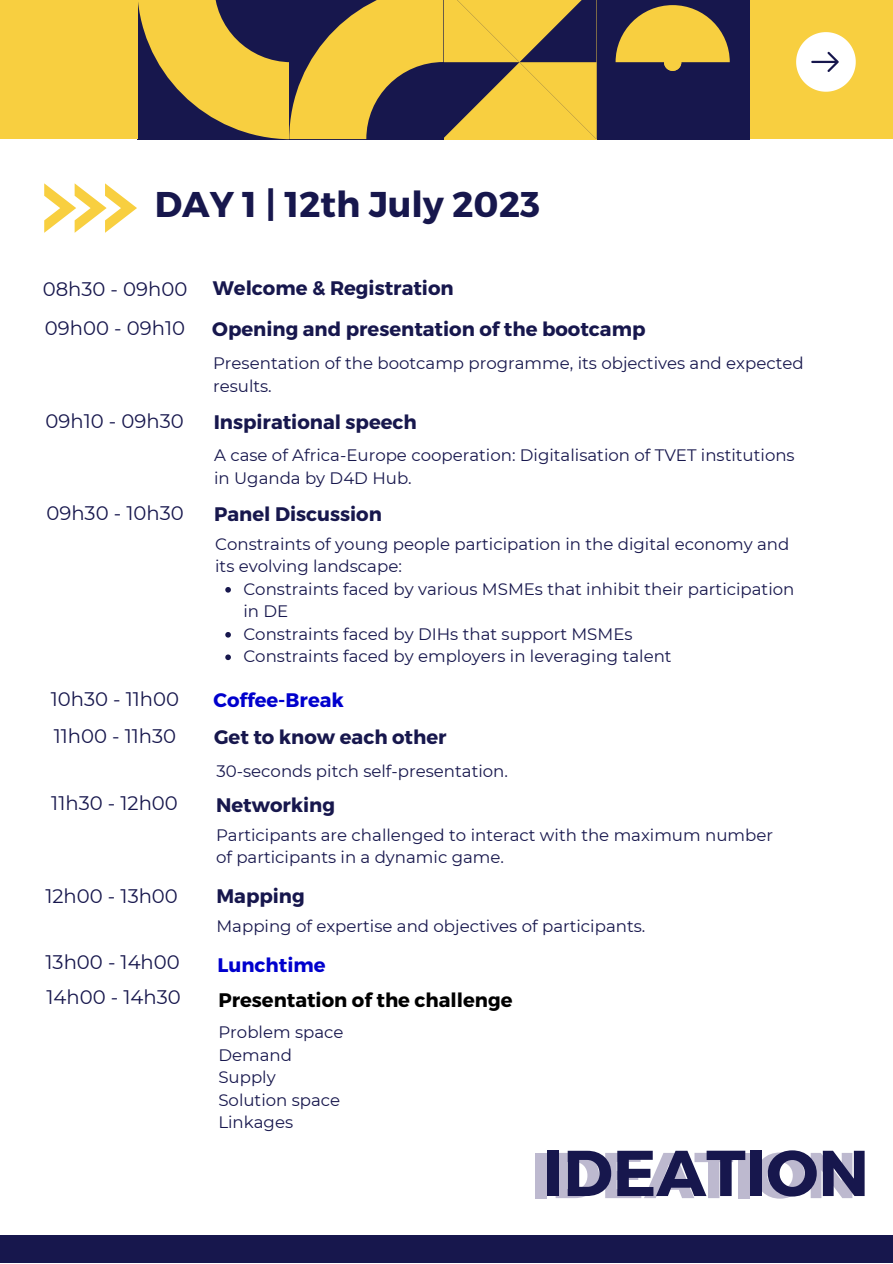
<style>
.page{position:relative;width:893px;height:1264px;background:#fff}
.page>*{position:absolute;margin:0;border:0;box-sizing:border-box;transform-origin:0 0}
.t1{font:700 64.65px "Montserrat";letter-spacing:-.19em;color:#120052}
.t2{font:700 35.7px "Montserrat";color:#17174d}
.t3{font:700 19.65px "Montserrat";color:#17174d}
.t4{font:19.65px "Montserrat";color:#17174d}
.t5{font:700 19.65px "Montserrat";color:#000}
.t6{font:700 19.65px "Montserrat";color:#0000cd}
.t7{font:16.65px/22.5px "Montserrat";color:#17174d}
.s1{color:#17174d}
</style>
<div class="page">
<div style="left:749px;top:0;width:143px;height:139px;background:#f8cf40"></div>
<svg style="left:796px;top:32px;width:59px;height:60px"></svg>
<div style="left:595px;top:0;width:154px;height:139px;background:#17174d"></div>
<svg style="left:615px;top:5px;width:114px;height:66px"></svg>
<svg style="left:137px;top:0;width:459px;height:139px;background:#a98e44"></svg>
<div style="left:0;top:0;width:137px;height:139px;background:#f8cf40"></div>
<svg style="left:44px;top:183px;width:93px;height:50px"></svg>
<div style="left:0;top:1234px;width:892px;height:28px;background:#17174d"></div>
<svg style="left:225px;top:587px;width:6px;height:5px"></svg>
<svg style="left:225px;top:632px;width:6px;height:5px"></svg>
<svg style="left:225px;top:654px;width:6px;height:6px"></svg>
<p class="t2" style="left:155px;top:181px;width:387px">DAY 1 | 12th July 2023</p>
<p class="t4" style="left:43px;top:277px;width:146px">08h30 - 09h00</p>
<p class="t3" style="left:213px;top:275px;width:242px">Welcome &amp; Registration</p>
<p class="t4" style="left:45px;top:316px;width:142px">09h00 - 09h10</p>
<p class="t3" style="left:212px;top:316px;width:434px">Opening and presentation of the bootcamp</p>
<p class="t7" style="left:213px;top:352px;width:592px">Presentation of the bootcamp programme, its objectives and expected results.</p>
<p class="t4" style="left:46px;top:409px;width:140px">09h10 - 09h30</p>
<p class="t3" style="left:214px;top:409px;width:205px">Inspirational speech</p>
<p class="t7" style="left:214px;top:444px;width:582px">A case of Africa-Europe cooperation: Digitalisation of TVET institutions in Uganda by D4D Hub.</p>
<p class="t4" style="left:46px;top:501px;width:139px">09h30 - 10h30</p>
<p class="t3" style="left:214px;top:501px;width:169px">Panel Discussion</p>
<p class="t7" style="left:215px;top:532px;width:575px">Constraints of young people participation in the digital economy and its evolving landscape:</p>
<p class="t7" style="left:243px;top:577px;width:552px">Constraints faced by various MSMEs that inhibit their participation in DE</p>
<p class="t7" style="left:243px;top:622px;width:390px">Constraints faced by DIHs that support MSMEs</p>
<p class="t7" style="left:243px;top:645px;width:430px">Constraints faced by employers in leveraging talent</p>
<p class="t4" style="left:51px;top:687px;width:130px">10h30 - 11h00</p>
<p class="t6" style="left:213px;top:687px;width:132px">Coffee-Break</p>
<p class="t4" style="left:54px;top:724px;width:124px">11h00 - 11h30</p>
<p class="t3" style="left:214px;top:724px;width:234px">Get to know each other</p>
<p class="t7" style="left:216px;top:760px;width:293px">30-seconds pitch self-presentation.</p>
<p class="t4" style="left:51px;top:791px;width:128px">11h30 - 12h00</p>
<p class="t3" style="left:216px;top:792px;width:121px">Networking</p>
<p class="t7" style="left:216px;top:823px;width:558px">Participants are challenged to interact with the maximum number of participants in a dynamic game.</p>
<p class="t4" style="left:45px;top:883px;width:134px">12h00 - 13h00</p>
<p class="t3" style="left:216px;top:883px;width:90px">Mapping</p>
<p class="t7" style="left:216px;top:915px;width:430px">Mapping of expertise and objectives of participants.</p>
<p class="t4" style="left:46px;top:949px;width:136px">13h00 - 14h00</p>
<p class="t6" style="left:217px;top:952px;width:110px">Lunchtime</p>
<p class="t4" style="left:46px;top:984px;width:136px">14h00 - 14h30</p>
<p class="t5" style="left:218px;top:987px;width:296px">Presentation of the challenge</p>
<p class="t7" style="left:218px;top:1020px;width:127px">Problem space</p>
<p class="t7" style="left:218px;top:1043px;width:75px">Demand</p>
<p class="t7" style="left:218px;top:1065px;width:59px">Supply</p>
<p class="t7" style="left:218px;top:1088px;width:123px">Solution space</p>
<p class="t7" style="left:218px;top:1110px;width:76px">Linkages</p>
<p class="t1" style="left:530px;top:1133px;width:340px">I<span class="s1">I</span>D<span class="s1">D</span>E<span class="s1">E</span>A<span class="s1">A</span>T<span class="s1">T</span>I<span class="s1">I</span>O<span class="s1">O</span>N<span class="s1">N</span></p>
</div>
